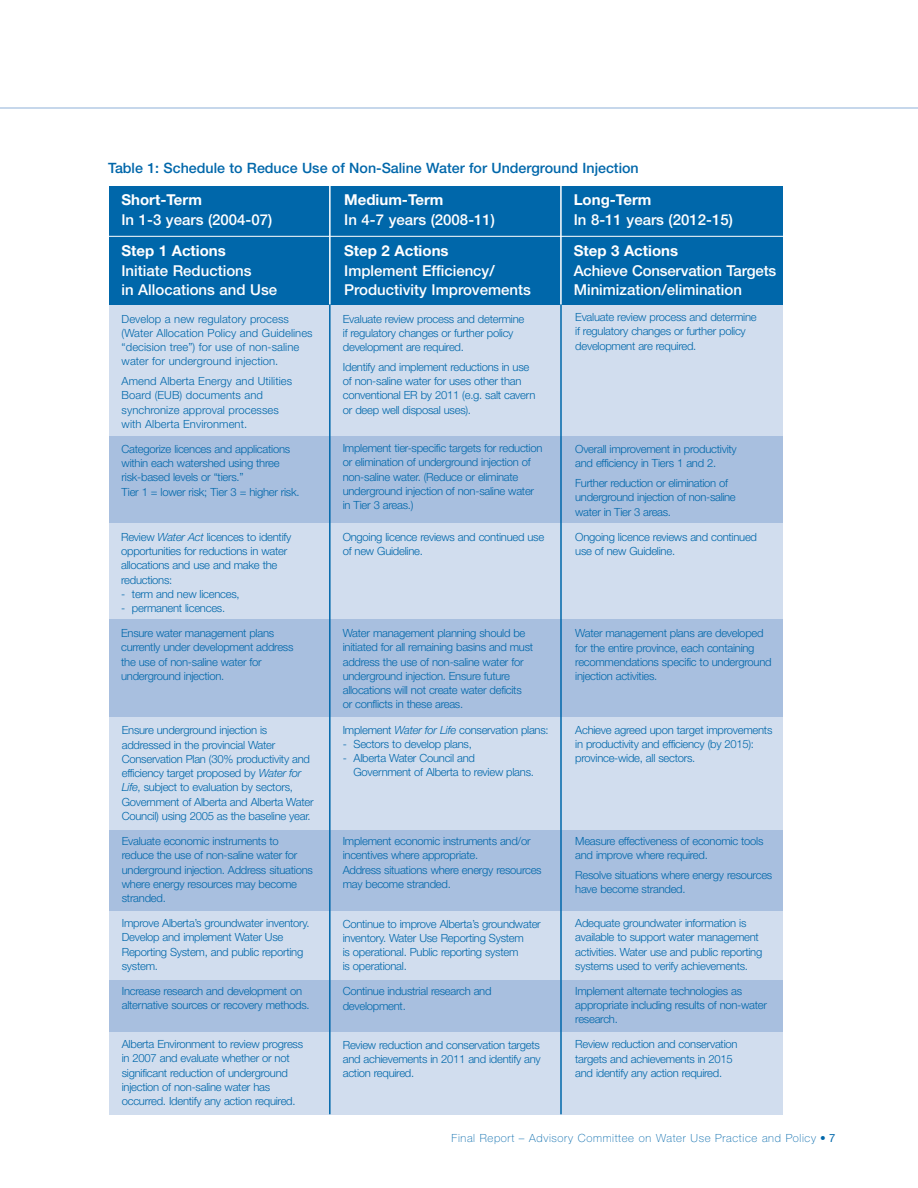
<style>
.page{position:relative;width:918px;height:1188px;background:#fff}
.page>*{position:absolute;margin:0;border:0;box-sizing:border-box;transform-origin:0 0}
.t1{font:500 15px "Helvetica Neue";color:#fff}
.t2{font:700 15px "Helvetica Neue";color:#fff}
.t3{font:500 14.25px "Helvetica Neue";color:#0067aa}
.t4{font:300 11.25px/14.2px "Helvetica Neue";letter-spacing:-.02em;color:#0067aa}
.t5{font:300 11.25px/14.2px "Helvetica Neue";letter-spacing:.005em;color:#0067aa}
.t6{font:100 11.25px "Helvetica Neue";letter-spacing:.055em;color:#0067aa}
.s1{font-style:italic}
.s2{font-weight:400}
</style>
<div class="page">
<hr style="left:0;top:108px;width:918px;height:1px;background:#8fb0d8">
<div style="left:109px;top:1019px;width:674px;height:96px;background:#d1ddee"></div>
<div style="left:109px;top:979px;width:674px;height:53px;background:#a8bfdf"></div>
<div style="left:109px;top:910px;width:674px;height:70px;background:#d1ddee"></div>
<div style="left:109px;top:829px;width:674px;height:81px;background:#a8bfdf"></div>
<div style="left:109px;top:304px;width:674px;height:132px;background:#d1ddee"></div>
<div style="left:109px;top:436px;width:674px;height:88px;background:#a8bfdf"></div>
<div style="left:109px;top:186px;width:674px;height:119px;background:#0067aa"></div>
<div style="left:109px;top:523px;width:674px;height:97px;background:#d1ddee"></div>
<div style="left:109px;top:620px;width:674px;height:97px;background:#a8bfdf"></div>
<div style="left:109px;top:717px;width:674px;height:113px;background:#d1ddee"></div>
<hr style="left:329px;top:303px;width:2px;height:811px;background:#0067aa">
<hr style="left:560px;top:305px;width:2px;height:809px;background:#0067aa">
<hr style="left:108px;top:236px;width:675px;height:1px;background:#fff">
<hr style="left:560px;top:179px;width:2px;height:126px;background:#fff">
<hr style="left:329px;top:180px;width:2px;height:124px;background:#fff">
<p class="t3" style="left:108px;top:163px;width:532px">Table 1: Schedule to Reduce Use of Non-Saline Water for Underground Injection</p>
<h1 class="t2" style="left:121px;top:195px;width:82px">Short-Term</h1>
<h1 class="t2" style="left:344px;top:195px;width:101px">Medium-Term</h1>
<h1 class="t2" style="left:574px;top:195px;width:79px">Long-Term</h1>
<h1 class="t1" style="left:121px;top:214px;width:152px">In 1-3 years (2004-07)</h1>
<h1 class="t1" style="left:344px;top:214px;width:152px">In 4-7 years (2008-11)</h1>
<h1 class="t1" style="left:574px;top:214px;width:161px">In 8-11 years (2012-15)</h1>
<h1 class="t2" style="left:121px;top:245px;width:106px">Step 1 Actions</h1>
<h1 class="t2" style="left:344px;top:245px;width:106px">Step 2 Actions</h1>
<h1 class="t2" style="left:574px;top:245px;width:106px">Step 3 Actions</h1>
<h1 class="t1" style="left:121px;top:265px;width:132px">Initiate Reductions</h1>
<h1 class="t1" style="left:344px;top:265px;width:152px">Implement Efficiency/</h1>
<h1 class="t1" style="left:574px;top:265px;width:204px">Achieve Conservation Targets</h1>
<h1 class="t1" style="left:121px;top:284px;width:157px">in Allocations and Use</h1>
<h1 class="t1" style="left:344px;top:284px;width:188px">Productivity Improvements</h1>
<h1 class="t1" style="left:574px;top:284px;width:170px">Minimization/elimination</h1>
<p class="t5" style="left:122px;top:313px;width:193px">Develop a new regulatory process (Water Allocation Policy and Guidelines “decision tree”) for use of non-saline water for underground injection.</p>
<p class="t5" style="left:122px;top:375px;width:172px">Amend Alberta Energy and Utilities<br>Board (EUB) documents and synchronize approval processes with Alberta Environment.</p>
<p class="t4" style="left:122px;top:443px;width:180px">Categorize licences and applications within each watershed using three risk-based levels or “tiers.”<br>Tier 1 = lower risk; Tier 3 = higher risk.</p>
<p class="t4" style="left:343px;top:313px;width:183px">Evaluate review process and determine if regulatory changes or further policy development are required.</p>
<p class="t4" style="left:343px;top:361px;width:194px">Identify and implement reductions in use of non-saline water for uses other than conventional ER by 2011 (e.g. salt cavern or deep well disposal uses).</p>
<p class="t4" style="left:343px;top:442px;width:201px">Implement tier-specific targets for reduction or elimination of underground injection of non-saline water. (Reduce or eliminate underground injection of non-saline water in Tier 3 areas.)</p>
<p class="t4" style="left:343px;top:531px;width:203px">Ongoing licence reviews and continued use of new Guideline.</p>
<p class="t4" style="left:121px;top:531px;width:172px">Review <span class="s1">Water Act</span> licences to identify opportunities for reductions in water allocations and use and make the reductions:</p>
<p class="t4" style="left:121px;top:588px;width:120px">- term and new licences,</p>
<p class="t4" style="left:121px;top:602px;width:106px">- permanent licences.</p>
<p class="t4" style="left:121px;top:627px;width:174px">Ensure water management plans currently under development address the use of non-saline water for underground injection.</p>
<p class="t4" style="left:343px;top:627px;width:192px">Water management planning should be initiated for all remaining basins and must address the use of non-saline water for underground injection. Ensure future allocations will not create water deficits or conflicts in these areas.</p>
<p class="t4" style="left:343px;top:723px;width:207px">Implement <span class="s1">Water for Life</span> conservation plans:</p>
<p class="t4" style="left:343px;top:738px;width:131px">- Sectors to develop plans,</p>
<p class="t4" style="left:354px;top:752px;width:182px;text-indent:-11px">- Alberta Water Council and<br>Government of Alberta to review plans.</p>
<p class="t4" style="left:122px;top:724px;width:193px">Ensure underground injection is addressed in the provincial Water Conservation Plan (30% productivity and efficiency target proposed by <span class="s1">Water for Life</span>, subject to evaluation by sectors, Government of Alberta and Alberta Water Council) using 2005 as the baseline year.</p>
<p class="t4" style="left:122px;top:835px;width:193px">Evaluate economic instruments to reduce the use of non-saline water for underground injection. Address situations where energy resources may become stranded.</p>
<p class="t4" style="left:122px;top:917px;width:189px">Improve Alberta’s groundwater inventory.<br>Develop and implement Water Use<br>Reporting System, and public reporting system.</p>
<p class="t4" style="left:122px;top:985px;width:189px">Increase research and development on alternative sources or recovery methods.</p>
<p class="t4" style="left:122px;top:1038px;width:183px">Alberta Environment to review progress in 2007 and evaluate whether or not significant reduction of underground injection of non-saline water has occurred. Identify any action required.</p>
<p class="t4" style="left:343px;top:835px;width:200px">Implement economic instruments and/or incentives where appropriate.<br>Address situations where energy resources may become stranded.</p>
<p class="t4" style="left:343px;top:918px;width:200px">Continue to improve Alberta’s groundwater inventory. Water Use Reporting System<br>is operational. Public reporting system<br>is operational.</p>
<p class="t4" style="left:343px;top:985px;width:150px">Continue industrial research and development.</p>
<p class="t4" style="left:343px;top:1039px;width:200px;text-align:justify">Review reduction and conservation targets and achievements in 2011 and identify any action required.</p>
<p class="t4" style="left:575px;top:311px;width:183px">Evaluate review process and determine if regulatory changes or further policy development are required.</p>
<p class="t4" style="left:575px;top:443px;width:163px">Overall improvement in productivity and efficiency in Tiers 1 and 2.</p>
<p class="t4" style="left:575px;top:477px;width:162px">Further reduction or elimination of underground injection of non-saline water in Tier 3 areas.</p>
<p class="t4" style="left:575px;top:531px;width:183px">Ongoing licence reviews and continued use of new Guideline.</p>
<p class="t4" style="left:575px;top:627px;width:198px">Water management plans are developed for the entire province, each containing recommendations specific to underground injection activities.</p>
<p class="t4" style="left:575px;top:724px;width:199px">Achieve agreed upon target improvements in productivity and efficiency (by 2015): province-wide, all sectors.</p>
<p class="t4" style="left:575px;top:835px;width:190px">Measure effectiveness of economic tools and improve where required.</p>
<p class="t4" style="left:575px;top:869px;width:199px">Resolve situations where energy resources have become stranded.</p>
<p class="t4" style="left:575px;top:917px;width:189px">Adequate groundwater information is available to support water management activities. Water use and public reporting systems used to verify achievements.</p>
<p class="t4" style="left:575px;top:985px;width:193px">Implement alternate technologies as appropriate including results of non-water research.</p>
<p class="t4" style="left:575px;top:1038px;width:164px">Review reduction and conservation targets and achievements in 2015 and identify any action required.</p>
<p class="t6" style="left:452px;top:1134px;width:385px">Final Report – Advisory Committee on Water Use Practice and Policy <span class="s2">• 7</span></p>
</div>
